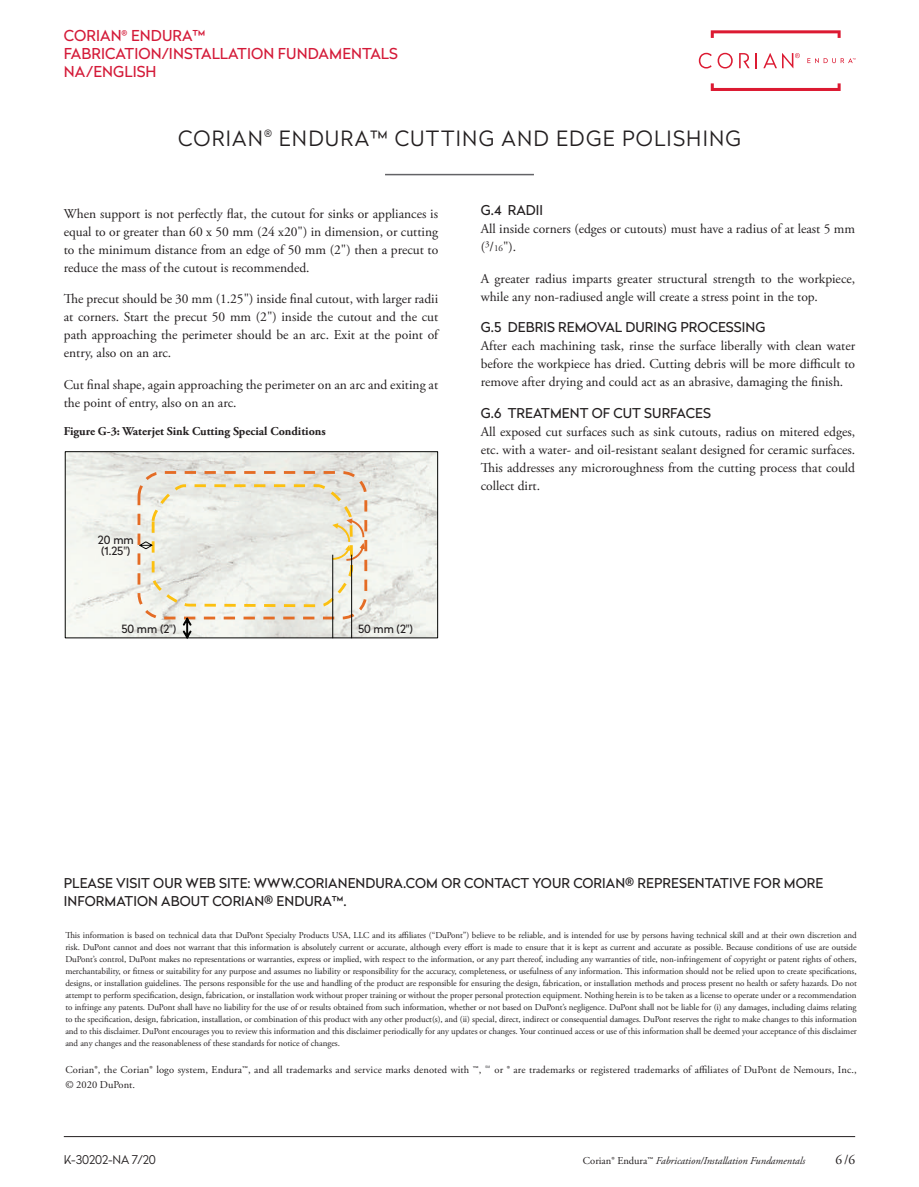
<style>
.page{position:relative;width:919px;height:1187px;background:#fff}
.page>*{position:absolute;margin:0;border:0;box-sizing:border-box;transform-origin:0 0}
.t1{font:300 21px "Radikal";letter-spacing:.055em;color:#231f20}
.t2{font:15px/18px "Radikal";letter-spacing:.005em;color:#d41a38}
.t3{font:13.5px/18px "Adobe Garamond Pro";color:#231f20;text-align:justify}
.t4{font:13.5px/18px "Radikal";letter-spacing:.005em;color:#231f20}
.t5{font:700 12px "Adobe Garamond Pro";color:#231f20}
.t6{font:300 12px "Radikal";letter-spacing:-.01em;color:#231f20}
.t7{font:11.4px/11.4px "Radikal";color:#231f20}
.t8{font:10.5px/15px "Adobe Garamond Pro";letter-spacing:.01em;color:#231f20}
.t9{font:italic 10.5px "Adobe Garamond Pro";color:#231f20}
.t10{font:9px/12px "Adobe Garamond Pro";letter-spacing:-.005em;color:#231f20;text-align:justify}
.s1{font-size:9px}
.s2{font-style:normal}
</style>
<div class="page">
<img style="left:67px;top:453px;width:369px;height:183px">
<div style="left:65px;top:451px;width:373px;height:187px;border:1px solid #040503"></div>
<div style="left:137px;top:471px;width:230px;height:148px;border:3px dashed #e46c25;border-radius:24px"></div>
<svg style="left:182px;top:616px;width:10px;height:23px"></svg>
<svg style="left:139px;top:483px;width:226px;height:125px;background:#eae8dd"></svg>
<hr style="left:351px;top:554px;width:1px;height:84px;background:#040503">
<hr style="left:332px;top:554px;width:1px;height:84px;background:#040503">
<hr style="left:64px;top:1136px;width:791px;height:1px;background:#231f20">
<svg style="left:710px;top:83px;width:130px;height:8px"></svg>
<svg style="left:710px;top:30px;width:130px;height:8px"></svg>
<svg style="left:698px;top:53px;width:13px;height:15px"></svg>
<svg style="left:755px;top:53px;width:2px;height:15px"></svg>
<svg style="left:717px;top:53px;width:15px;height:15px"></svg>
<svg style="left:739px;top:53px;width:10px;height:15px"></svg>
<svg style="left:763px;top:53px;width:36px;height:15px"></svg>
<svg style="left:807px;top:58px;width:48px;height:5px"></svg>
<hr style="left:385px;top:174px;width:149px;height:1px;background:#636366">
<h2 class="t2" style="left:64px;top:26px;width:335px">CORIAN<sup>®</sup> ENDURA™<br>FABRICATION/INSTALLATION FUNDAMENTALS<br>NA/ENGLISH</h2>
<h1 class="t1" style="left:178px;top:123px;width:564px">CORIAN<sup>®</sup> ENDURA™ CUTTING AND EDGE POLISHING</h1>
<p class="t3" style="left:64px;top:205px;width:376px">When support is not perfectly flat, the cutout for sinks or appliances is equal to or greater than 60 x 50 mm (24 x20") in dimension, or cutting to the minimum distance from an edge of 50 mm (2") then a precut to reduce the mass of the cutout is recommended.</p>
<h3 class="t3" style="left:64px;top:290px;width:376px">The precut should be 30 mm (1.25") inside final cutout, with larger radii at corners. Start the precut 50 mm (2") inside the cutout and the cut path approaching the perimeter should be an arc. Exit at the point of entry, also on an arc.</h3>
<h3 class="t3" style="left:64px;top:376px;width:376px">Cut final shape, again approaching the perimeter on an arc and exiting at the point of entry, also on an arc.</h3>
<h3 class="t5" style="left:64px;top:424px;width:263px">Figure G-3: Waterjet Sink Cutting Special Conditions</h3>
<p class="t7" style="left:98px;top:533px;width:38px">20 mm (1.25")</p>
<p class="t7" style="left:121px;top:622px;width:56px">50 mm (2")</p>
<p class="t7" style="left:358px;top:622px;width:56px">50 mm (2")</p>
<h3 class="t4" style="left:481px;top:200px;width:64px">G.4 RADII</h3>
<h3 class="t3" style="left:480px;top:220px;width:376px">All inside corners (edges or cutouts) must have a radius of at least 5 mm (<sup>3</sup>/<span class="s1">16</span>").</h3>
<h3 class="t3" style="left:480px;top:270px;width:376px">A greater radius imparts greater structural strength to the workpiece, while any non-radiused angle will create a stress point in the top.</h3>
<h3 class="t4" style="left:481px;top:317px;width:286px">G.5 DEBRIS REMOVAL DURING PROCESSING</h3>
<h3 class="t3" style="left:480px;top:337px;width:376px">After each machining task, rinse the surface liberally with clean water before the workpiece has dried. Cutting debris will be more difficult to remove after drying and could act as an abrasive, damaging the finish.</h3>
<h3 class="t4" style="left:481px;top:403px;width:231px">G.6 TREATMENT OF CUT SURFACES</h3>
<h3 class="t3" style="left:480px;top:423px;width:376px">All exposed cut surfaces such as sink cutouts, radius on mitered edges, etc. with a water- and oil-resistant sealant designed for ceramic surfaces.<br>This addresses any microroughness from the cutting process that could collect dirt.</h3>
<h3 class="t4" style="left:64px;top:873px;width:760px">PLEASE VISIT OUR WEB SITE: WWW.CORIANENDURA.COM OR CONTACT YOUR CORIAN® REPRESENTATIVE FOR MORE<br>INFORMATION ABOUT CORIAN® ENDURA™.</h3>
<p class="t10" style="left:65px;top:929px;width:792px">This information is based on technical data that DuPont Specialty Products USA, LLC and its affiliates (“DuPont”) believe to be reliable, and is intended for use by persons having technical skill and at their own discretion and risk. DuPont cannot and does not warrant that this information is absolutely current or accurate, although every effort is made to ensure that it is kept as current and accurate as possible. Because conditions of use are outside DuPont’s control, DuPont makes no representations or warranties, express or implied, with respect to the information, or any part thereof, including any warranties of title, non-infringement of copyright or patent rights of others, merchantability, or fitness or suitability for any purpose and assumes no liability or responsibility for the accuracy, completeness, or usefulness of any information. This information should not be relied upon to create specifications, designs, or installation guidelines. The persons responsible for the use and handling of the product are responsible for ensuring the design, fabrication, or installation methods and process present no health or safety hazards. Do not attempt to perform specification, design, fabrication, or installation work without proper training or without the proper personal protection equipment. Nothing herein is to be taken as a license to operate under or a recommendation to infringe any patents. DuPont shall have no liability for the use of or results obtained from such information, whether or not based on DuPont’s negligence. DuPont shall not be liable for (i) any damages, including claims relating to the specification, design, fabrication, installation, or combination of this product with any other product(s), and (ii) special, direct, indirect or consequential damages. DuPont reserves the right to make changes to this information and to this disclaimer. DuPont encourages you to review this information and this disclaimer periodically for any updates or changes. Your continued access or use of this information shall be deemed your acceptance of this disclaimer and any changes and the reasonableness of these standards for notice of changes.</p>
<p class="t8" style="left:65px;top:1062px;width:792px">Corian®, the Corian® logo system, Endura™, and all trademarks and service marks denoted with ™, <sup>℠</sup> or ® are trademarks or registered trademarks of affiliates of DuPont de Nemours, Inc., © 2020 DuPont.</p>
<h3 class="t6" style="left:64px;top:1151px;width:94px">K-30202-NA 7/20</h3>
<p class="t9" style="left:583px;top:1154px;width:224px"><span class="s2">Corian® Endura™</span> Fabrication/Installation Fundamentals</p>
<h3 class="t3" style="left:835px;top:1151px;width:21px">6/6</h3>
</div>
